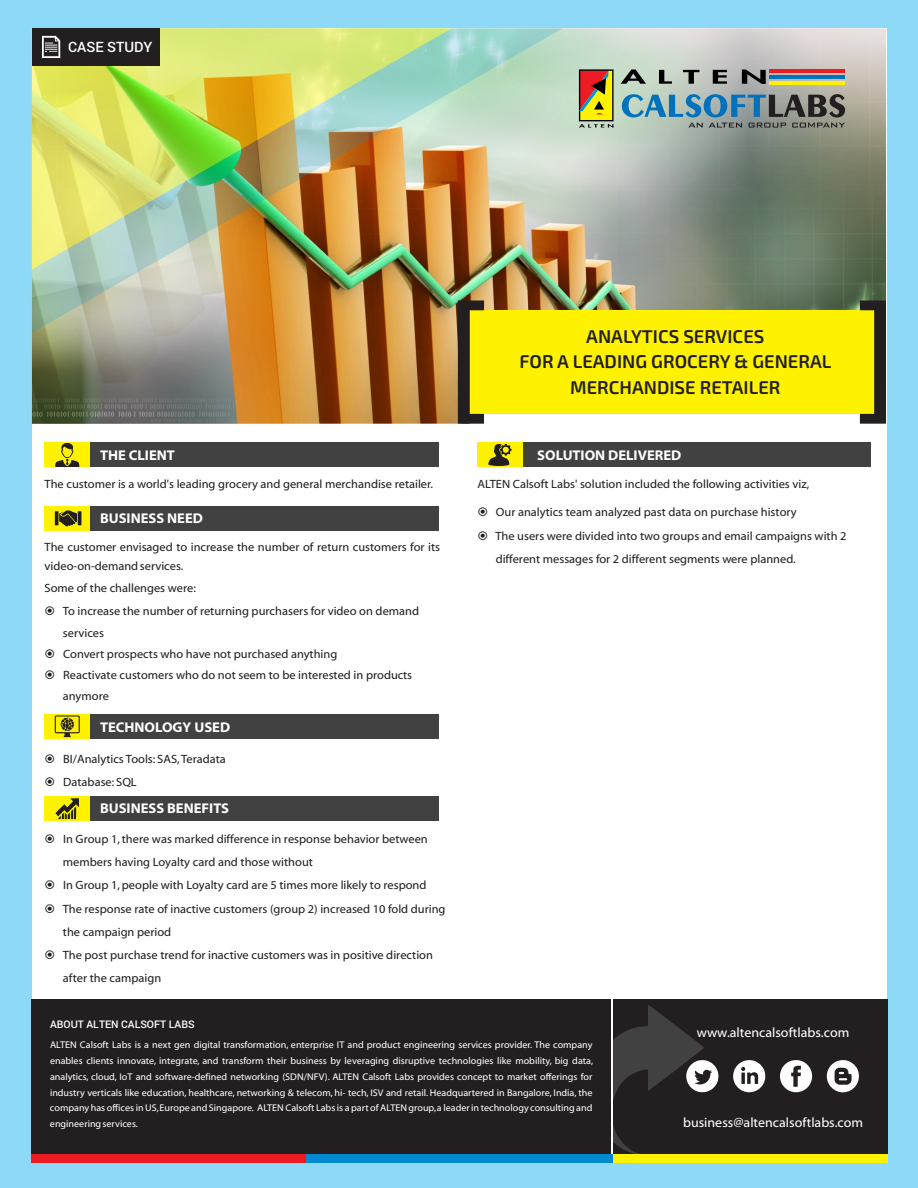
<style>
.page{position:relative;width:918px;height:1188px;background:#8ed8f8}
.page>*{position:absolute;margin:0;border:0;box-sizing:border-box;transform-origin:0 0}
.t1{font:18.45px/25.8px "Exo 2.0";color:#231f20;text-align:center}
.t2{font:500 14.25px "Roboto";color:#fff}
.t3{font:700 14.1px "Myriad Web Pro";color:#fff}
.t4{font:13.5px "Myriad Web Pro";color:#fff}
.t5{font:12px/23.2px "Myriad Web Pro";color:#231f20}
.t6{font:500 10.5px "Roboto";color:#fff}
.t7{font:9.75px/15.9px "Myriad Web Pro";color:#fff;text-align:justify}
</style>
<div class="page">
<div style="left:32px;top:28px;width:854px;height:1132px;background:#fff"></div>
<img style="left:32px;top:28px;width:854px;height:396px">
<img style="left:32px;top:28px;width:544px;height:312px">
<svg style="left:579px;top:69px;width:35px;height:59px;background:#b3832a"></svg>
<svg style="left:621px;top:69px;width:25px;height:15px"></svg>
<svg style="left:659px;top:70px;width:13px;height:14px"></svg>
<svg style="left:683px;top:70px;width:16px;height:14px"></svg>
<svg style="left:713px;top:70px;width:14px;height:14px"></svg>
<svg style="left:742px;top:69px;width:24px;height:15px"></svg>
<hr style="left:769px;top:69px;width:75px;height:4px;background:#ed1c24">
<hr style="left:769px;top:75px;width:75px;height:3px;background:#0072bc">
<hr style="left:769px;top:81px;width:75px;height:3px;background:#fff200">
<svg style="left:622px;top:94px;width:223px;height:23px;background:#648897"></svg>
<svg style="left:688px;top:123px;width:157px;height:5px"></svg>
<div style="left:465px;top:310px;width:421px;height:104px;background:#fff200"></div>
<svg style="left:458px;top:300px;width:26px;height:124px"></svg>
<svg style="left:860px;top:300px;width:26px;height:124px"></svg>
<div style="left:477px;top:443px;width:394px;height:24px;background:#414142"></div>
<div style="left:477px;top:443px;width:46px;height:24px;background:#fff200"></div>
<svg style="left:488px;top:444px;width:24px;height:22px"></svg>
<div style="left:45px;top:714px;width:394px;height:25px;background:#414142"></div>
<div style="left:45px;top:796px;width:394px;height:25px;background:#414142"></div>
<div style="left:45px;top:506px;width:394px;height:25px;background:#414142"></div>
<div style="left:45px;top:506px;width:45px;height:25px;background:#fff200"></div>
<svg style="left:59px;top:510px;width:18px;height:17px"></svg>
<svg style="left:55px;top:511px;width:4px;height:14px"></svg>
<hr style="left:78px;top:511px;width:3px;height:14px;background:#231f20">
<div style="left:45px;top:714px;width:45px;height:25px;background:#fff200"></div>
<svg style="left:55px;top:715px;width:25px;height:22px"></svg>
<div style="left:45px;top:796px;width:45px;height:25px;background:#fff200"></div>
<svg style="left:55px;top:798px;width:24px;height:21px"></svg>
<div style="left:32px;top:28px;width:127px;height:38px;background:#231f20"></div>
<svg style="left:41px;top:36px;width:20px;height:22px"></svg>
<div style="left:45px;top:443px;width:394px;height:24px;background:#414142"></div>
<div style="left:45px;top:443px;width:45px;height:24px;background:#fff200"></div>
<svg style="left:55px;top:443px;width:24px;height:24px"></svg>
<div style="left:613px;top:999px;width:275px;height:157px;background:#231f20"></div>
<div style="left:612px;top:1154px;width:276px;height:9px;background:#fff200"></div>
<div style="left:32px;top:999px;width:579px;height:157px;background:#231f20"></div>
<div style="left:306px;top:1154px;width:306px;height:9px;background:#0089d0"></div>
<div style="left:32px;top:1154px;width:274px;height:9px;background:#ed1c24"></div>
<svg style="left:827px;top:1060px;width:32px;height:32px"></svg>
<svg style="left:780px;top:1060px;width:33px;height:32px"></svg>
<svg style="left:613px;top:1005px;width:106px;height:149px"></svg>
<svg style="left:733px;top:1060px;width:33px;height:32px"></svg>
<p class="t2" style="left:68px;top:37px;width:86px">CASE STUDY</p>
<p class="t3" style="left:100px;top:449px;width:76px">THE CLIENT</p>
<p class="t5" style="left:45px;top:472px;width:390px">The customer is a world's leading grocery and general merchandise retailer.</p>
<p class="t3" style="left:100px;top:513px;width:105px">BUSINESS NEED</p>
<p class="t5" style="left:45px;top:538px;width:397px;line-height:18.9px">The customer envisaged to increase the number of return customers for its video-on-demand services.</p>
<p class="t5" style="left:63px;top:576px;width:358px;line-height:23.9px;text-indent:-18px">Some of the challenges were:<br>To increase the number of returning purchasers for video on demand</p>
<p class="t5" style="left:63px;top:622px;width:351px;line-height:21.1px">services<br>Convert prospects who have not purchased anything<br>Reactivate customers who do not seem to be interested in products anymore</p>
<p class="t3" style="left:100px;top:721px;width:132px">TECHNOLOGY USED</p>
<p class="t5" style="left:63px;top:747px;width:164px">BI/Analytics Tools: SAS,Teradata<br>Database: SQL</p>
<p class="t3" style="left:100px;top:803px;width:131px">BUSINESS BENEFITS</p>
<p class="t5" style="left:63px;top:828px;width:384px">In Group 1, there was marked difference in response behavior between members having Loyalty card and those without<br>In Group 1, people with Loyalty card are 5 times more likely to respond The response rate of inactive customers (group 2) increased 10 fold during the campaign period<br>The post purchase trend for inactive customers was in positive direction after the campaign</p>
<p class="t6" style="left:50px;top:1017px;width:146px">ABOUT ALTEN CALSOFT LABS</p>
<h1 class="t1" style="left:520px;top:325px;width:313px">ANALYTICS SERVICES<br>FOR A LEADING GROCERY &amp; GENERAL<br>MERCHANDISE RETAILER</h1>
<p class="t3" style="left:537px;top:449px;width:146px">SOLUTION DELIVERED</p>
<p class="t5" style="left:477px;top:472px;width:333px">ALTEN Calsoft Labs' solution included the following activities viz,</p>
<p class="t5" style="left:495px;top:501px;width:353px">Our analytics team analyzed past data on purchase history<br>The users were divided into two groups and email campaigns with 2 different messages for 2 different segments were planned.</p>
<p class="t4" style="left:697px;top:1027px;width:154px">www.altencalsoftlabs.com</p>
<p class="t7" style="left:50px;top:1037px;width:545px">ALTEN Calsoft Labs is a next gen digital transformation, enterprise IT and product engineering services provider. The company enables clients innovate, integrate, and transform their business by leveraging disruptive technologies like mobility, big data, analytics, cloud, IoT and software-defined networking (SDN/NFV). ALTEN Calsoft Labs provides concept to market offerings for industry verticals like education, healthcare, networking &amp; telecom, hi- tech, ISV and retail. Headquartered in Bangalore, India, the company has offices in US,Europe and Singapore. ALTEN Calsoft Labs is a part of ALTEN group,a leader in technology consulting and engineering services.</p>
<p class="t4" style="left:683px;top:1116px;width:182px">business@altencalsoftlabs.com</p>
</div>
